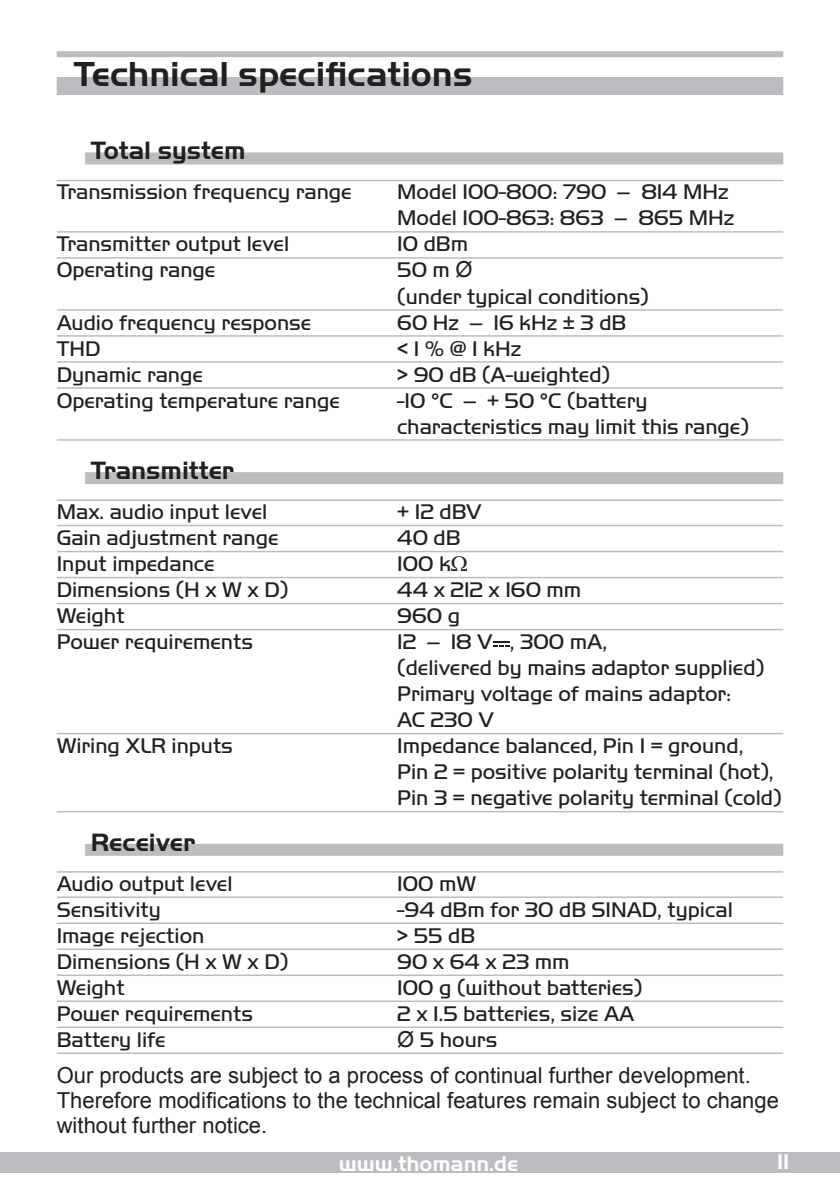
<style>
.page{position:relative;width:840px;height:1191px;background:#fff}
.page>*{position:absolute;margin:0;border:0;box-sizing:border-box;transform-origin:0 0}
.Head{font:700 36px "Handel Got D";color:#231f20}
.Subhead{font:700 26px "Handel Got D";color:#231f20}
.Tech_Data{font:22px/26px "Handel Got D Ligh";color:#231f20}
.Body_Text{font:22px/25px "Arial";color:#231f20}
.Tech_Data_top{font:22px/26px "Handel Got D Ligh";color:#231f20}
.t1{font:700 22px "Handel Got D";color:#fff}
.s1{font-family:"Arial"}
</style>
<div class="page">
<div style="left:0;top:1152px;width:839px;height:20px;background:#bcbdc0"></div>
<div style="left:57px;top:51px;width:725px;height:6px;background:#bcbdc0"></div>
<div style="left:57px;top:77px;width:725px;height:18px;background:#bcbdc0"></div>
<div style="left:85px;top:152px;width:697px;height:12px;background:#bcbdc0"></div>
<hr style="left:57px;top:180px;width:725px;height:1px;background:#bcbdc0">
<hr style="left:57px;top:231px;width:725px;height:2px;background:#bcbdc0">
<hr style="left:57px;top:257px;width:725px;height:2px;background:#bcbdc0">
<hr style="left:57px;top:309px;width:725px;height:2px;background:#bcbdc0">
<hr style="left:57px;top:335px;width:725px;height:2px;background:#bcbdc0">
<hr style="left:57px;top:361px;width:725px;height:2px;background:#bcbdc0">
<hr style="left:57px;top:387px;width:725px;height:2px;background:#bcbdc0">
<hr style="left:57px;top:439px;width:725px;height:2px;background:#bcbdc0">
<div style="left:85px;top:472px;width:697px;height:12px;background:#bcbdc0"></div>
<hr style="left:57px;top:499px;width:725px;height:2px;background:#bcbdc0">
<hr style="left:57px;top:525px;width:725px;height:1px;background:#bcbdc0">
<hr style="left:57px;top:551px;width:725px;height:1px;background:#bcbdc0">
<hr style="left:57px;top:577px;width:725px;height:1px;background:#bcbdc0">
<hr style="left:57px;top:603px;width:725px;height:1px;background:#bcbdc0">
<hr style="left:57px;top:629px;width:725px;height:1px;background:#bcbdc0">
<hr style="left:57px;top:733px;width:725px;height:1px;background:#bcbdc0">
<hr style="left:57px;top:811px;width:725px;height:1px;background:#bcbdc0">
<div style="left:85px;top:844px;width:697px;height:12px;background:#bcbdc0"></div>
<hr style="left:57px;top:871px;width:725px;height:1px;background:#bcbdc0">
<hr style="left:57px;top:896px;width:725px;height:2px;background:#bcbdc0">
<hr style="left:57px;top:922px;width:725px;height:2px;background:#bcbdc0">
<hr style="left:57px;top:948px;width:725px;height:2px;background:#bcbdc0">
<hr style="left:57px;top:974px;width:725px;height:2px;background:#bcbdc0">
<hr style="left:57px;top:1000px;width:725px;height:2px;background:#bcbdc0">
<hr style="left:57px;top:1026px;width:725px;height:2px;background:#bcbdc0">
<hr style="left:57px;top:1052px;width:725px;height:2px;background:#bcbdc0">
<svg style="left:493px;top:642px;width:16px;height:4px"></svg>
<p class="Head" style="left:74px;top:53px;width:400px">Technical specifications</p>
<p class="Subhead" style="left:91px;top:136px;width:156px">Total system</p>
<p class="Tech_Data_top" style="left:57px;top:179px;width:296px">Transmission frequency range</p>
<p class="Tech_Data_top" style="left:397px;top:179px;width:338px">Model 100-800: 790 <span class="s1">–</span> 814 MHz<br>Model 100-863: 863 <span class="s1">–</span> 865 MHz</p>
<p class="Tech_Data" style="left:57px;top:231px;width:234px">Transmitter output level</p>
<p class="Tech_Data" style="left:397px;top:231px;width:72px">10 dBm</p>
<p class="Tech_Data" style="left:57px;top:257px;width:160px">Operating range</p>
<p class="Tech_Data" style="left:397px;top:257px;width:253px">50 m <span class="s1">Ø<br></span>(under typical conditions)</p>
<p class="Tech_Data" style="left:57px;top:309px;width:256px">Audio frequency response</p>
<p class="Tech_Data" style="left:397px;top:309px;width:230px">60 Hz <span class="s1">–</span> 16 kHz ± 3 dB</p>
<p class="Tech_Data" style="left:57px;top:335px;width:45px">THD</p>
<p class="Tech_Data" style="left:397px;top:335px;width:125px">&lt; 1 % @ 1 kHz</p>
<p class="Tech_Data" style="left:57px;top:361px;width:148px">Dynamic range</p>
<p class="Tech_Data" style="left:397px;top:361px;width:214px">&gt; 90 dB (A-weighted)</p>
<p class="Tech_Data" style="left:57px;top:387px;width:284px">Operating temperature range</p>
<p class="Tech_Data" style="left:397px;top:387px;width:353px">-10 °C <span class="s1">–</span> + 50 °C (battery characteristics may limit this range)</p>
<p class="Subhead" style="left:91px;top:455px;width:145px">Transmitter</p>
<p class="Tech_Data_top" style="left:57px;top:498px;width:212px">Max. audio input level</p>
<p class="Tech_Data_top" style="left:397px;top:498px;width:86px">+ 12 dBV</p>
<p class="Tech_Data" style="left:57px;top:524px;width:223px">Gain adjustment range</p>
<p class="Tech_Data" style="left:397px;top:524px;width:65px">40 dB</p>
<p class="Tech_Data" style="left:57px;top:550px;width:159px">Input impedance</p>
<p class="Tech_Data" style="left:397px;top:550px;width:55px">100 k</p>
<p class="Tech_Data" style="left:57px;top:576px;width:233px">Dimensions (H x W x D)</p>
<p class="Tech_Data" style="left:397px;top:576px;width:185px">44 x 212 x 160 mm</p>
<p class="Tech_Data" style="left:57px;top:602px;width:69px">Weight</p>
<p class="Tech_Data" style="left:397px;top:602px;width:64px">960 g</p>
<p class="Tech_Data" style="left:57px;top:628px;width:198px">Power requirements</p>
<p class="Tech_Data" style="left:397px;top:628px;width:368px">12 <span class="s1">–</span> 18 V , 300 mA,<br>(delivered by mains adaptor supplied)<br>Primary voltage of mains adaptor:<br>AC 230 V</p>
<p class="Tech_Data" style="left:57px;top:732px;width:177px">Wiring XLR inputs</p>
<p class="Tech_Data" style="left:397px;top:732px;width:385px">Impedance balanced, Pin 1 = ground,<br>Pin 2 = positive polarity terminal (hot),<br>Pin 3 = negative polarity terminal (cold)</p>
<p class="Subhead" style="left:91px;top:827px;width:106px">Receiver</p>
<p class="Tech_Data_top" style="left:57px;top:870px;width:177px">Audio output level</p>
<p class="Tech_Data_top" style="left:397px;top:870px;width:80px">100 mW</p>
<p class="Tech_Data" style="left:57px;top:896px;width:106px">Sensitivity</p>
<p class="Tech_Data" style="left:397px;top:896px;width:337px">-94 dBm for 30 dB SINAD, typical</p>
<p class="Tech_Data" style="left:57px;top:922px;width:149px">Image rejection</p>
<p class="Tech_Data" style="left:397px;top:922px;width:79px">&gt; 55 dB</p>
<p class="Tech_Data" style="left:57px;top:948px;width:233px">Dimensions (H x W x D)</p>
<p class="Tech_Data" style="left:397px;top:948px;width:173px">90 x 64 x 23 mm</p>
<p class="Tech_Data" style="left:57px;top:974px;width:69px">Weight</p>
<p class="Tech_Data" style="left:397px;top:974px;width:246px">100 g (without batteries)</p>
<p class="Tech_Data" style="left:57px;top:1000px;width:198px">Power requirements</p>
<p class="Tech_Data" style="left:397px;top:1000px;width:238px">2 x 1.5 batteries, size AA</p>
<p class="Tech_Data" style="left:57px;top:1026px;width:110px">Battery life</p>
<p class="Tech_Data" style="left:397px;top:1026px;width:102px"><span class="s1">Ø</span> 5 hours</p>
<p class="Body_Text" style="left:57px;top:1063px;width:723px">Our products are subject to a process of continual further development.<br>Therefore modifications to the technical features remain subject to change without further notice.</p>
<p class="t1" style="left:338px;top:1151px;width:181px">www.thomann.de</p>
<p class="t1" style="left:776px;top:1149px;width:14px">11</p>
</div>
